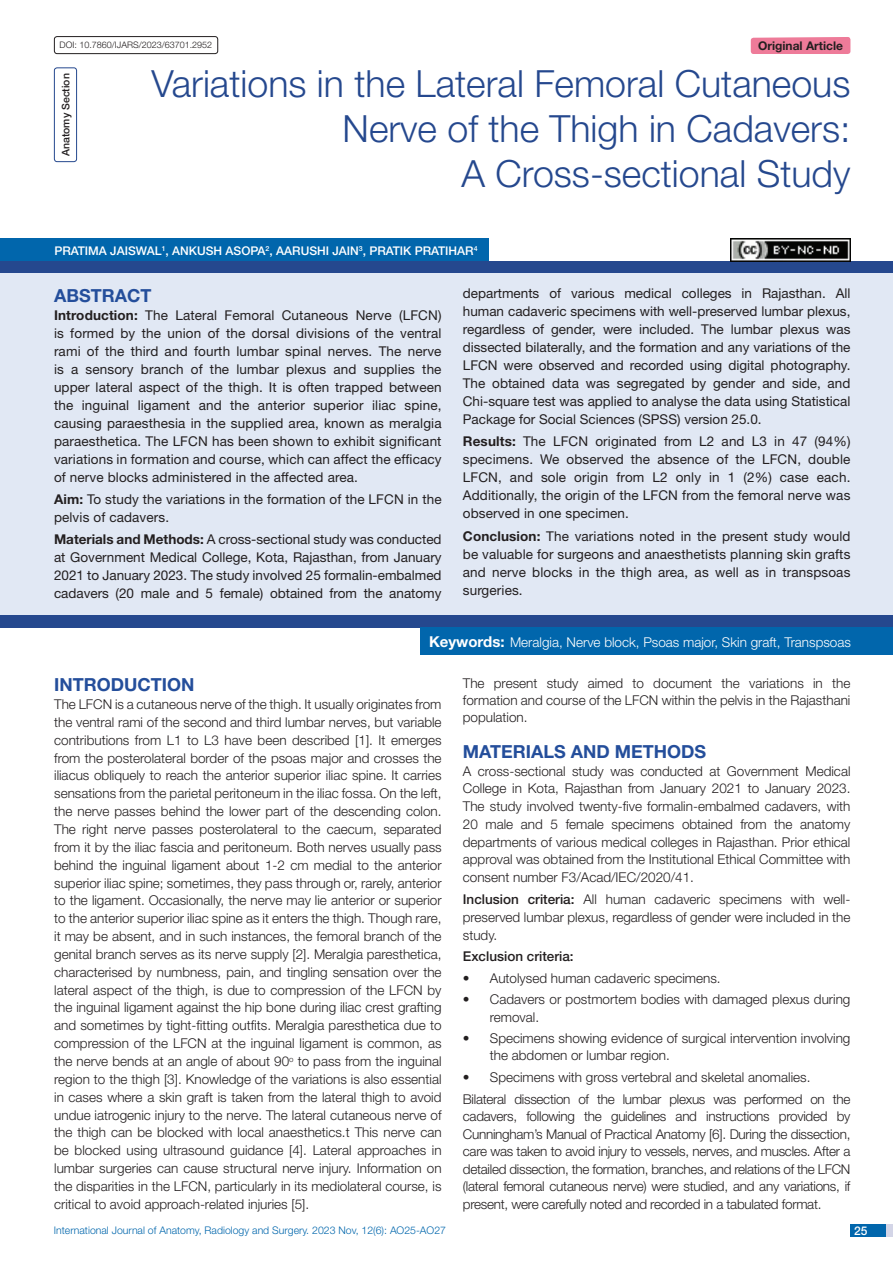
<style>
.page{position:relative;width:893px;height:1263px;background:#fff}
.page>*{position:absolute;margin:0;border:0;box-sizing:border-box;transform-origin:0 0}
.t1{font:300 37.5px/45px "Helvetica Neue";color:#25488e;text-align:right}
.Heading{font:700 18px "Helvetica Neue";color:#244e9b}
.Abstract_head{font:700 18px "Helvetica Neue";color:#244e9b}
.Body_text{font:300 13.5px/17.9px "Helvetica Neue";color:#231f20;text-align:justify}
.Abstract_Text{font:13.5px/18px "Helvetica Neue";letter-spacing:.01em;color:#231f20;text-align:justify}
.Bullet__sub{font:300 13.5px/17.2px "Helvetica Neue";color:#231f20}
.Key_words{font:300 13.5px "Helvetica Neue";color:#fff}
.Body_text-2{font:500 13.5px "Helvetica Neue";color:#231f20}
.Author{font:500 12px "Helvetica Neue";color:#fff}
.t2{font:700 12px "Helvetica Neue";color:#231f20}
.t3{font:300 10.5px "Helvetica Neue";color:#0166ac}
.section{font:500 10.5px "Helvetica Neue";color:#231f20}
.t4{font:300 9px "Helvetica Neue";color:#231f20}
.s1{font-weight:700}
.s2{font-weight:700;font-size:15px}
.s3{font-weight:500}
</style>
<div class="page">
<div style="left:850px;top:1224px;width:43px;height:13px;background:#d3d5e7"></div>
<div style="left:850px;top:1224px;width:35px;height:13px;background:#0166ac"></div>
<div style="left:54px;top:67px;width:23px;height:95px;border:1px solid #25488e;border-radius:3px"></div>
<div style="left:751px;top:37px;width:99px;height:17px;background:#ee7b99"></div>
<div style="left:54px;top:36px;width:164px;height:18px;border:1px solid #231f20;border-radius:3px"></div>
<div style="left:0;top:261px;width:893px;height:12px;background:#25488e"></div>
<div style="left:0;top:615px;width:893px;height:12px;background:#25488e"></div>
<div style="left:0;top:238px;width:488px;height:23px;background:#0166ac"></div>
<div style="left:0;top:273px;width:893px;height:342px;background:#e1e8f4"></div>
<div style="left:421px;top:627px;width:472px;height:28px;background:#0166ac"></div>
<img style="left:730px;top:239px;width:120px;height:22px">
<p class="t4" style="left:60px;top:39px;width:154px">DOI: 10.7860/IJARS/2023/63701.2952</p>
<p class="t2" style="left:758px;top:38px;width:87px">Original Article</p>
<p class="section" style="left:60px;top:156px;width:84px;rotate:-90deg">ANATOMY SECTION</p>
<p class="t1" style="left:152px;top:60px;width:700px">Variations in the Lateral Femoral Cutaneous<br>Nerve of the Thigh in Cadavers:<br>A Cross-sectional Study</p>
<p class="Author" style="left:54px;top:243px;width:425px">PRATIMA JAISWAL<sup>1</sup>, ANKUSH ASOPA<sup>2</sup>, AARUSHI JAI N<sup>3</sup>, PRATIK PRATIHAR<sup>4</sup></p>
<p class="Abstract_head" style="left:54px;top:284px;width:99px">ABSTRACT</p>
<p class="Abstract_Text" style="left:54px;top:306px;width:389px"><span class="s1">Introduction:</span> The Lateral Femoral Cutaneous Nerve (LFCN) is formed by the union of the dorsal divisions of the ventral rami of the third and fourth lumbar spinal nerves. The nerve is a sensory branch of the lumbar plexus and supplies the upper lateral aspect of the thigh. It is often trapped between the inguinal ligament and the anterior superior iliac spine, causing paraesthesia in the supplied area, known as meralgia paraesthetica. The LFCN has been shown to exhibit significant variations in formation and course, which can affect the efficacy of nerve blocks administered in the affected area.</p>
<p class="Abstract_Text" style="left:54px;top:490px;width:389px"><span class="s1">Aim:</span> To study the variations in the formation of the LFCN in the pelvis of cadavers.</p>
<p class="Abstract_Text" style="left:54px;top:530px;width:389px"><span class="s1">Materials and Methods:</span> A cross-sectional study was conducted at Government Medical College, Kota, Rajasthan, from January 2021 to January 2023. The study involved 25 formalin-embalmed cadavers (20 male and 5 female) obtained from the anatomy</p>
<p class="Abstract_Text" style="left:463px;top:284px;width:389px">departments of various medical colleges in Rajasthan. All human cadaveric specimens with well-preserved lumbar plexus, regardless of gender, were included. The lumbar plexus was dissected bilaterally, and the formation and any variations of the LFCN were observed and recorded using digital photography.<br>The obtained data was segregated by gender and side, and Chi-square test was applied to analyse the data using Statistical Package for Social Sciences (SPSS) version 25.0.</p>
<p class="Abstract_Text" style="left:463px;top:432px;width:389px"><span class="s1">Results:</span> The LFCN originated from L2 and L3 in 47 (94%) specimens. We observed the absence of the LFCN, double LFCN, and sole origin from L2 only in 1 (2%) case each.<br>Additionally, the origin of the LFCN from the femoral nerve was observed in one specimen.</p>
<p class="Abstract_Text" style="left:463px;top:527px;width:389px"><span class="s1">Conclusion:</span> The variations noted in the present study would be valuable for surgeons and anaesthetists planning skin grafts and nerve blocks in the thigh area, as well as in transpsoas surgeries.</p>
<p class="Key_words" style="left:429px;top:634px;width:423px"><span class="s2">Keywords:</span> Meralgia, Nerve block, Psoas major, Skin graft, Transpsoas</p>
<p class="Heading" style="left:54px;top:674px;width:142px">INTRODUCTION</p>
<p class="Body_text" style="left:54px;top:695px;width:389px">The LFCN is a cutaneous nerve of the thigh. It usually originates from the ventral rami of the second and third lumbar nerves, but variable contributions from L1 to L3 have been described [1]. It emerges from the posterolateral border of the psoas major and crosses the iliacus obliquely to reach the anterior superior iliac spine. It carries sensations from the parietal peritoneum in the iliac fossa. On the left, the nerve passes behind the lower part of the descending colon.<br>The right nerve passes posterolateral to the caecum, separated from it by the iliac fascia and peritoneum. Both nerves usually pass behind the inguinal ligament about 1-2 cm medial to the anterior superior iliac spine; sometimes, they pass through or, rarely, anterior to the ligament. Occasionally, the nerve may lie anterior or superior to the anterior superior iliac spine as it enters the thigh. Though rare, it may be absent, and in such instances, the femoral branch of the genital branch serves as its nerve supply [2]. Meralgia paresthetica, characterised by numbness, pain, and tingling sensation over the lateral aspect of the thigh, is due to compression of the LFCN by the inguinal ligament against the hip bone during iliac crest grafting and sometimes by tight-fitting outfits. Meralgia paresthetica due to compression of the LFCN at the inguinal ligament is common, as the nerve bends at an angle of about 90<sup>o</sup> to pass from the inguinal region to the thigh [3]. Knowledge of the variations is also essential in cases where a skin graft is taken from the lateral thigh to avoid undue iatrogenic injury to the nerve. The lateral cutaneous nerve of the thigh can be blocked with local anaesthetics.t This nerve can be blocked using ultrasound guidance [4]. Lateral approaches in lumbar surgeries can cause structural nerve injury. Information on the disparities in the LFCN, particularly in its mediolateral course, is critical to avoid approach-related injuries [5].</p>
<p class="t3" style="left:54px;top:1224px;width:394px">International Journal of Anatomy, Radiology and Surgery. 2023 Nov, 12(6): AO25-AO27</p>
<p class="Body_text" style="left:463px;top:674px;width:389px;line-height:17.2px">The present study aimed to document the variations in the formation and course of the LFCN within the pelvis in the Rajasthani population.</p>
<p class="Heading" style="left:463px;top:740px;width:245px">MATERIALS AND METHODS</p>
<p class="Body_text" style="left:463px;top:762px;width:389px">A cross-sectional study was conducted at Government Medical College in Kota, Rajasthan from January 2021 to January 2023.<br>The study involved twenty-five formalin-embalmed cadavers, with 20 male and 5 female specimens obtained from the anatomy departments of various medical colleges in Rajasthan. Prior ethical approval was obtained from the Institutional Ethical Committee with consent number F3/Acad/IEC/2020/41.</p>
<p class="Body_text" style="left:463px;top:890px;width:389px"><span class="s3">INCLUSION CRITERIA:</span> All human cadaveric specimens with well&shy;preserved lumbar plexus, regardless of gender were included in the study.</p>
<p class="Body_text-2" style="left:463px;top:948px;width:112px">EXCLUSION CRITERIA:</p>
<p class="Bullet__sub" style="left:463px;top:969px;width:259px"><span class="s3">•</span> Autolysed human cadaveric specimens.</p>
<p class="Bullet__sub" style="left:490px;top:990px;width:362px;text-indent:-27px"><span class="s3">•</span> Cadavers or postmortem bodies with damaged plexus during removal.</p>
<p class="Bullet__sub" style="left:490px;top:1029px;width:362px;text-indent:-27px"><span class="s3">•</span> Specimens showing evidence of surgical intervention involving the abdomen or lumbar region.</p>
<p class="Bullet__sub" style="left:463px;top:1068px;width:349px"><span class="s3">•</span> Specimens with gross vertebral and skeletal anomalies.</p>
<p class="Body_text" style="left:463px;top:1090px;width:389px">Bilateral dissection of the lumbar plexus was performed on the cadavers, following the guidelines and instructions provided by Cunningham’s Manual of Practical Anatomy [6]. During the dissection, care was taken to avoid injury to vessels, nerves, and muscles. After a detailed dissection, the formation, branches, and relations of the LFCN (lateral femoral cutaneous nerve) were studied, and any variations, if present, were carefully noted and recorded in a tabulated format.</p>
<p class="Author" style="left:854px;top:1223px;width:15px">25</p>
</div>
